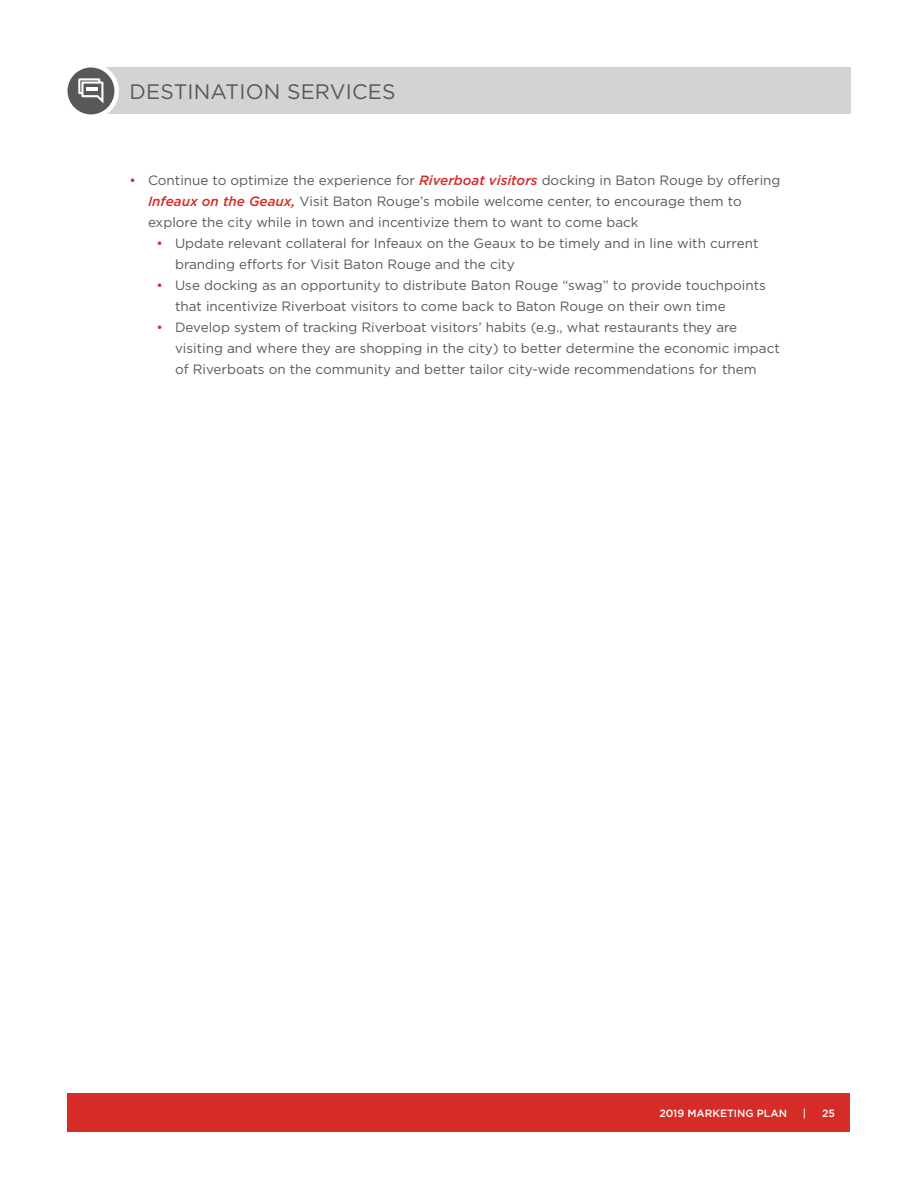
<style>
.page{position:relative;width:918px;height:1188px;background:#fff}
.page>*{position:absolute;margin:0;border:0;box-sizing:border-box;transform-origin:0 0}
.t1{font:21px "Gotham";letter-spacing:.01em;color:#57585a}
.t2{font:13.5px/21px "Gotham";color:#57585a}
.t3{font:500 10.5px "Gotham";color:#fff}
.s1{color:#d52c27}
.s2{font-weight:500;font-style:italic;color:#d52c27}
</style>
<div class="page">
<div style="left:68px;top:1093px;width:782px;height:39px;background:#d52c27"></div>
<div style="left:91px;top:68px;width:759px;height:46px;background:#d2d4d3"></div>
<svg style="left:65px;top:65px;width:52px;height:52px"></svg>
<div style="left:63px;top:63px;width:56px;height:56px;border:4px solid #fff;border-radius:50%"></div>
<svg style="left:78px;top:78px;width:25px;height:26px"></svg>
<h1 class="t1" style="left:129px;top:78px;width:268px">DESTINATION SERVICES</h1>
<p class="t2" style="left:148px;top:170px;width:634px;text-indent:-19px"><span class="s1">•</span> Continue to optimize the experience for <span class="s2">Riverboat visitors</span> docking in Baton Rouge by offering<br><span class="s2">Infeaux on the Geaux,</span> Visit Baton Rouge’s mobile welcome center, to encourage them to explore the city while in town and incentivize them to want to come back</p>
<p class="t2" style="left:175px;top:233px;width:585px;text-indent:-19px"><span class="s1">•</span> Update relevant collateral for Infeaux on the Geaux to be timely and in line with current branding efforts for Visit Baton Rouge and the city</p>
<p class="t2" style="left:175px;top:275px;width:592px;text-indent:-19px"><span class="s1">•</span> Use docking as an opportunity to distribute Baton Rouge “swag” to provide touchpoints that incentivize Riverboat visitors to come back to Baton Rouge on their own time</p>
<p class="t2" style="left:175px;top:317px;width:606px;text-indent:-19px"><span class="s1">•</span> Develop system of tracking Riverboat visitors’ habits (e.g., what restaurants they are visiting and where they are shopping in the city) to better determine the economic impact of Riverboats on the community and better tailor city-wide recommendations for them</p>
<p class="t3" style="left:659px;top:1106px;width:129px">2019 MARKETING PLAN</p>
<p class="t3" style="left:803px;top:1106px;width:5px">|</p>
<p class="t3" style="left:822px;top:1106px;width:14px">25</p>
</div>
